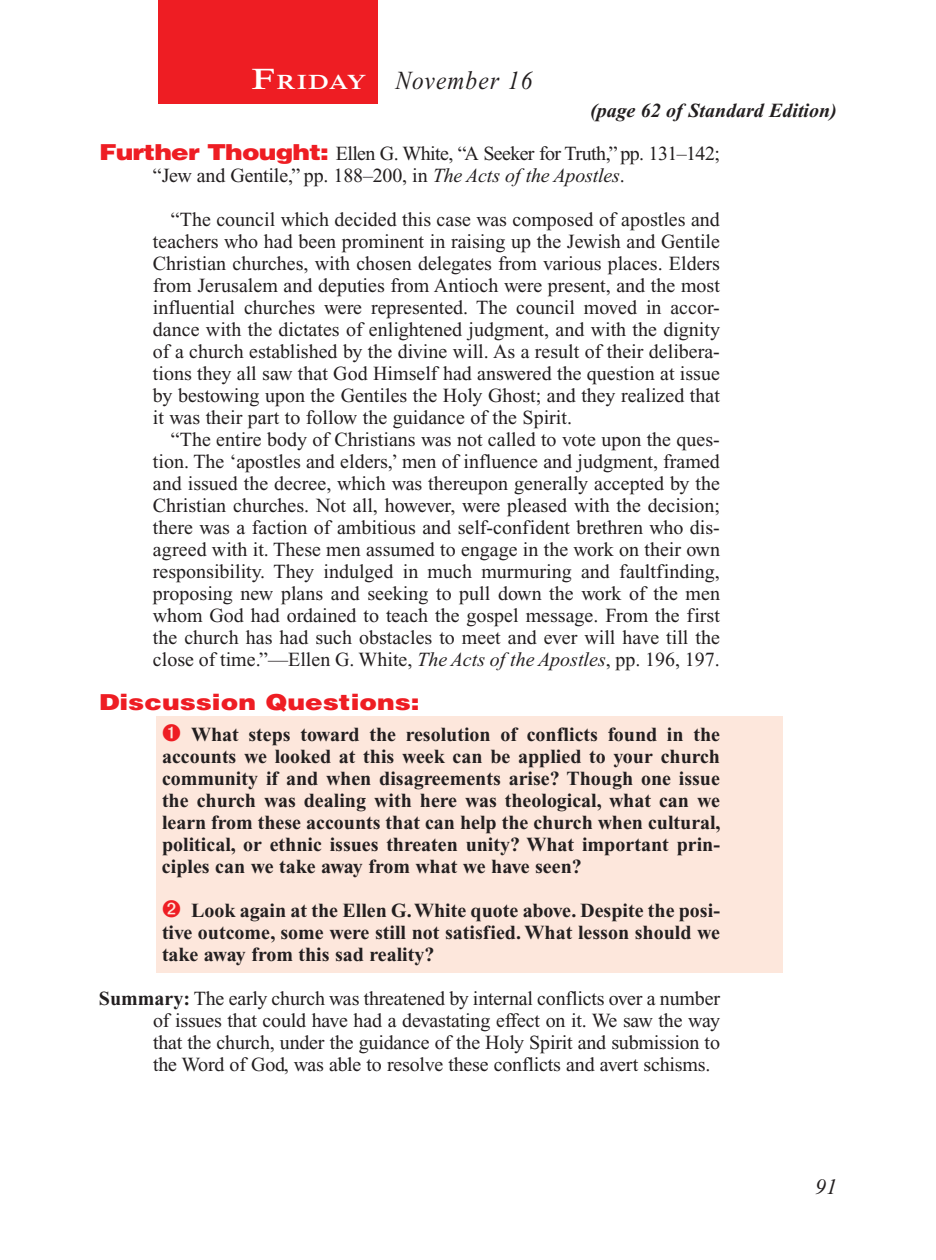
<style>
.page{position:relative;width:936px;height:1260px;background:#fff}
.page>*{position:absolute;margin:0;border:0;box-sizing:border-box;transform-origin:0 0}
.Lesson_Dates{font:italic 26px "Times New Roman PS Std";letter-spacing:.05em;color:#231f20;scale:.9 1}
.Question{font:900 22px "Helvetica LT Std";color:#ee1d23;scale:1.2 1}
.t1{font:italic 22px "Times New Roman PS Std";color:#231f20}
.Daily_Header{font:600 21px "Times NRMT Std";letter-spacing:.035em;color:#fff;scale:1.1 1}
.Body_SA{font:20px/22px "Times New Roman PS Std";color:#231f20;text-align:justify}
.Body_SB{font:20px/22px "Times New Roman PS Std";color:#231f20;text-align:justify}
.Numbered_Bullet_List{font:700 20px/22px "Times New Roman PS Std";color:#231f20;text-align:justify}
.Summary{font:20px/22px "Times New Roman PS Std";letter-spacing:-.01em;color:#231f20;text-align:justify}
.Question_NO_SB{font:20px/22px "Times New Roman PS Std";letter-spacing:-.03em;color:#231f20}
.Page_from_SE{font:italic 700 20px "Times New Roman PS Std";color:#231f20}
.s1{font-size:30px}
.s2{font-family:"Helvetica LT Std";font-weight:900;font-size:22px;color:#ee1d23}
.s3{font-style:italic}
.s4{font-weight:700}
</style>
<div class="page">
<div style="left:158px;top:0;width:220px;height:103px;background:#ee1d23"></div>
<div style="left:157px;top:716px;width:626px;height:257px;background:#fde7dc"></div>
<p class="Daily_Header" style="left:252px;top:70px;width:106px"><span class="s1">F</span>riday</p>
<p class="Lesson_Dates" style="left:396px;top:66px;width:154px">November 16</p>
<p class="Page_from_SE" style="left:590px;top:100px;width:248px">(page 62 of Standard Edition)</p>
<p class="Question_NO_SB" style="left:153px;top:142px;width:569px;text-indent:-54px"><span class="s2">Further Thought:</span> Ellen G. White, “A Seeker for Truth,” pp. 131–142; “Jew and Gentile,” pp. 188–200, in <span class="s3">The Acts of the Apostles</span>.</p>
<p class="Body_SB" style="left:153px;top:208px;width:569px;text-indent:18px">“The council which decided this case was composed of apostles and teachers who had been prominent in raising up the Jewish and Gentile Christian churches, with chosen delegates from various places. Elders from Jerusalem and deputies from Antioch were present, and the most influential churches were represented. The council moved in accor&shy;dance with the dictates of enlightened judgment, and with the dignity of a church established by the divine will. As a result of their delibera&shy;tions they all saw that God Himself had answered the question at issue by bestowing upon the Gentiles the Holy Ghost; and they realized that it was their part to follow the guidance of the Spirit.</p>
<p class="Body_SA" style="left:153px;top:428px;width:569px;text-indent:18px">“The entire body of Christians was not called to vote upon the ques&shy;tion. The ‘apostles and elders,’ men of influence and judgment, framed and issued the decree, which was thereupon generally accepted by the Christian churches. Not all, however, were pleased with the decision; there was a faction of ambitious and self-confident brethren who dis&shy;agreed with it. These men assumed to engage in the work on their own responsibility. They indulged in much murmuring and faultfinding, proposing new plans and seeking to pull down the work of the men whom God had ordained to teach the gospel message. From the first the church has had such obstacles to meet and ever will have till the close of time.”—Ellen G. White, <span class="s3">The Acts of the Apostles</span>, pp. 196, 197.</p>
<p class="Question" style="left:99px;top:688px;width:269px">Discussion Questions:</p>
<p class="Numbered_Bullet_List" style="left:162px;top:723px;width:560px;text-indent:29px">What steps toward the resolution of conflicts found in the accounts we looked at this week can be applied to your church community if and when disagreements arise? Though one issue the church was dealing with here was theological, what can we learn from these accounts that can help the church when cultural, political, or ethnic issues threaten unity? What important prin&shy;ciples can we take away from what we have seen?</p>
<p class="Numbered_Bullet_List" style="left:162px;top:899px;width:559px;text-indent:29px">Look again at the Ellen G. White quote above. Despite the posi&shy;tive outcome, some were still not satisfied. What lesson should we take away from this sad reality?</p>
<p class="Summary" style="left:153px;top:987px;width:569px;text-indent:-54px"><span class="s4">Summary:</span> The early church was threatened by internal conflicts over a number of issues that could have had a devastating effect on it. We saw the way that the church, under the guidance of the Holy Spirit and submission to the Word of God, was able to resolve these conflicts and avert schisms.</p>
<p class="t1" style="left:815px;top:1175px;width:23px">91</p>
</div>
